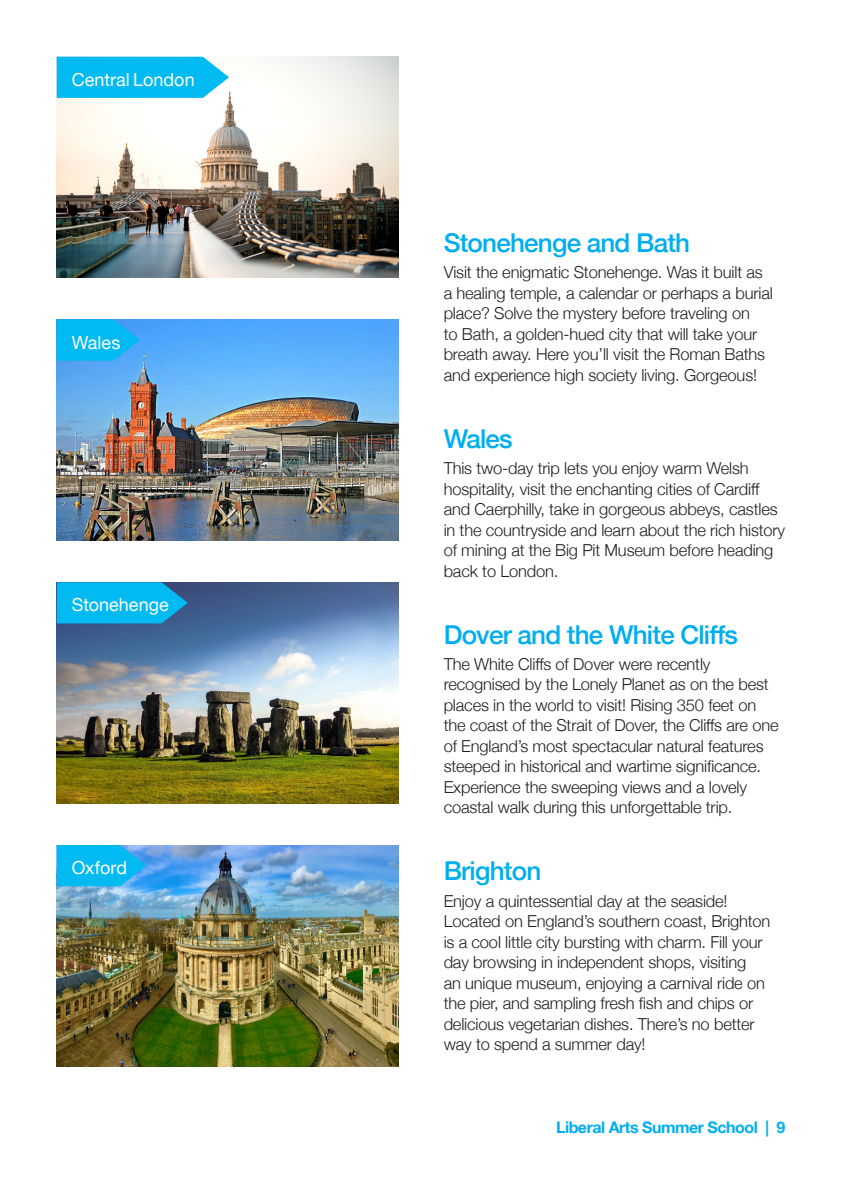
<style>
.page{position:relative;width:842px;height:1191px;background:#fff}
.page>*{position:absolute;margin:0;border:0;box-sizing:border-box;transform-origin:0 0}
.Sub_Heading{font:500 26px "Helvetica Neue";letter-spacing:-.03em;color:#00aeef}
.Arrow_Caption_White{font:18px "Helvetica Neue";color:#fff}
.Body{font:300 16.4px/20.4px "Helvetica Neue";letter-spacing:-.01em;color:#231f20}
.t1{font:700 16px "Helvetica Neue";letter-spacing:-.03em;color:#00aeef}
</style>
<div class="page">
<img style="left:57px;top:57px;width:341px;height:221px">
<svg style="left:57px;top:57px;width:172px;height:41px;background:#13bff1"></svg>
<img style="left:57px;top:319px;width:341px;height:221px">
<svg style="left:57px;top:319px;width:83px;height:42px;background:#0db5f1"></svg>
<img style="left:57px;top:582px;width:341px;height:221px">
<svg style="left:57px;top:582px;width:131px;height:41px;background:#06aee4"></svg>
<img style="left:57px;top:845px;width:341px;height:221px">
<svg style="left:57px;top:845px;width:89px;height:41px;background:#0db7f1"></svg>
<p class="Arrow_Caption_White" style="left:72px;top:66px;width:125px">Central London</p>
<p class="Arrow_Caption_White" style="left:72px;top:329px;width:50px">Wales</p>
<p class="Arrow_Caption_White" style="left:72px;top:592px;width:99px">Stonehenge</p>
<p class="Arrow_Caption_White" style="left:72px;top:854px;width:57px">Oxford</p>
<p class="Sub_Heading" style="left:444px;top:222px;width:248px">Stonehenge and Bath</p>
<p class="Body" style="left:444px;top:261px;width:331px">Visit the enigmatic Stonehenge. Was it built as a healing temple, a calendar or perhaps a burial place? Solve the mystery before traveling on<br>to Bath, a golden-hued city that will take your breath away. Here you’ll visit the Roman Baths and experience high society living. Gorgeous!</p>
<p class="Sub_Heading" style="left:444px;top:418px;width:71px">Wales</p>
<p class="Body" style="left:444px;top:457px;width:343px">This two-day trip lets you enjoy warm Welsh hospitality, visit the enchanting cities of Cardiff and Caerphilly, take in gorgeous abbeys, castles in the countryside and learn about the rich history of mining at the Big Pit Museum before heading back to London.</p>
<p class="Sub_Heading" style="left:444px;top:613px;width:296px">Dover and the White Cliffs</p>
<p class="Body" style="left:444px;top:652px;width:337px">The White Cliffs of Dover were recently recognised by the Lonely Planet as on the best places in the world to visit! Rising 350 feet on the coast of the Strait of Dover, the Cliffs are one of England’s most spectacular natural features steeped in historical and wartime significance.<br>Experience the sweeping views and a lovely coastal walk during this unforgettable trip.</p>
<p class="Sub_Heading" style="left:444px;top:850px;width:99px">Brighton</p>
<p class="Body" style="left:444px;top:889px;width:328px">Enjoy a quintessential day at the seaside!<br>Located on England’s southern coast, Brighton is a cool little city bursting with charm. Fill your day browsing in independent shops, visiting<br>an unique museum, enjoying a carnival ride on the pier, and sampling fresh fish and chips or delicious vegetarian dishes. There’s no better way to spend a summer day!</p>
<p class="t1" style="left:556px;top:1114px;width:231px">Liberal Arts Summer School | 9</p>
</div>
